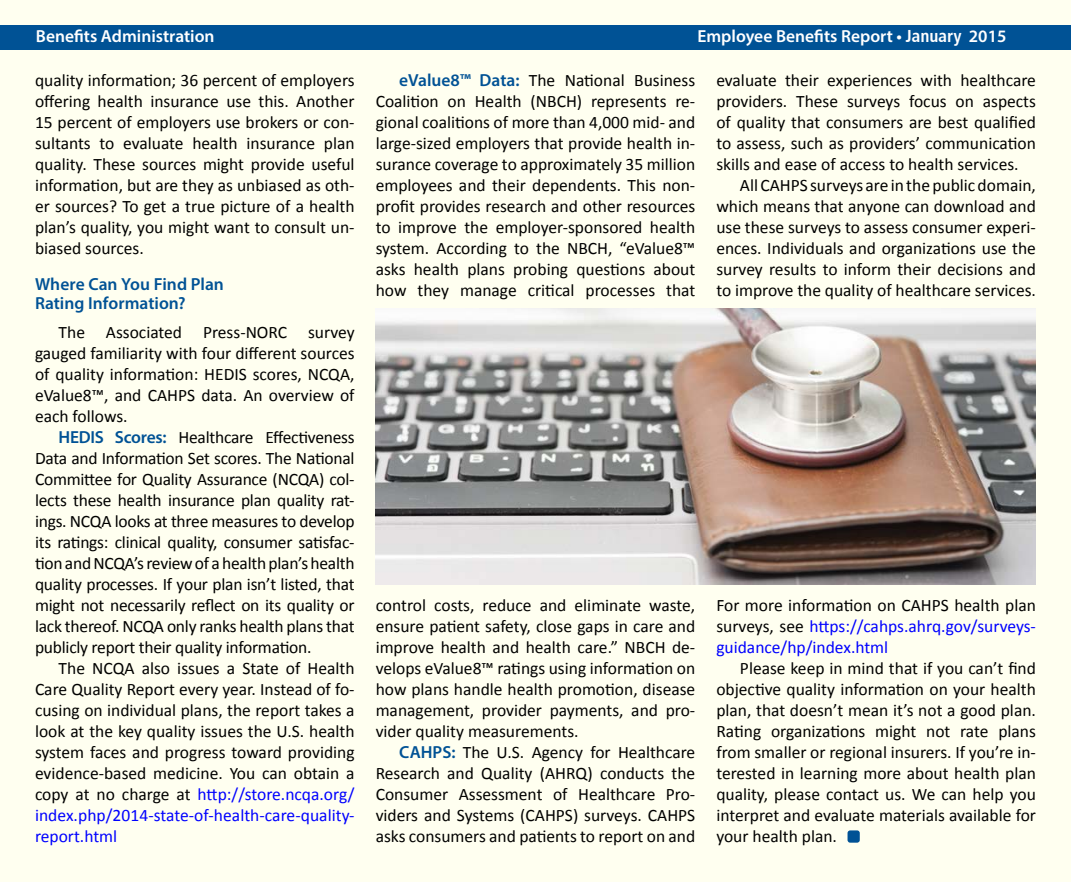
<style>
.page{position:relative;width:1071px;height:882px;background:#fff}
.page>*{position:absolute;margin:0;border:0;box-sizing:border-box;transform-origin:0 0}
.t1{font:17.5px/21px "Calibri";color:#000;text-align:justify}
.t2{font:17.5px/21px "Calibri";color:#00f;text-align:justify}
.t3{font:600 17.5px "Myriad Pro";color:#fff}
.t4{font:600 17.5px/19.2px "Myriad Pro";color:#005295}
.s1{font-family:"Humanist 777 BT Bold Condensed B";font-weight:400}
.s2{font-family:"Myriad Pro";font-weight:600;color:#005295}
.s3{color:#00f}
.s4{color:#000}
</style>
<div class="page">
<div style="left:1px;top:1px;width:1070px;height:881px;background:#fffff0"></div>
<div style="left:0;top:25px;width:1071px;height:24px;background:#005295"></div>
<div style="left:848px;top:830px;width:12px;height:13px;background:#005295;border-radius:3px"></div>
<img style="left:375px;top:308px;width:660px;height:276px">
<p class="t3" style="left:36px;top:25px;width:180px">Benefits Administration</p>
<p class="t3" style="left:697px;top:25px;width:310px">Employee Benefits Report • <span class="s1">January</span> 2015</p>
<p class="t1" style="left:35px;top:69px;width:321px">quality information; 36 percent of employers offering health insurance use this. Another 15 percent of employers use brokers or con&shy;sultants to evaluate health insurance plan quality. These sources might provide useful information, but are they as unbiased as oth&shy;er sources? To get a true picture of a health plan’s quality, you might want to consult un&shy;biased sources.</p>
<p class="t4" style="left:35px;top:274px;width:190px">Where Can You Find Plan<br>Rating Information?</p>
<p class="t1" style="left:35px;top:322px;width:321px;text-indent:24px">The Associated Press-NORC survey gauged familiarity with four different sources of quality information: HEDIS scores, NCQA, eValue8™, and CAHPS data. An overview of each follows.</p>
<p class="t1" style="left:35px;top:427px;width:321px;text-indent:24px"><span class="s2">HEDIS Scores:</span> Healthcare Effectiveness Data and Information Set scores. The National Committee for Quality Assurance (NCQA) col&shy;lects these health insurance plan quality rat&shy;ings. NCQA looks at three measures to develop its ratings: clinical quality, consumer satisfac&shy;tion and NCQA’s review of a health plan’s health quality processes. If your plan isn’t listed, that might not necessarily reflect on its quality or lack thereof. NCQA only ranks health plans that publicly report their quality information.</p>
<p class="t1" style="left:35px;top:658px;width:321px;text-indent:24px">The NCQA also issues a State of Health Care Quality Report every year. Instead of fo&shy;cusing on individual plans, the report takes a look at the key quality issues the U.S. health system faces and progress toward providing evidence-based medicine. You can obtain a copy at no charge at <span class="s3">http://store.ncqa.org/ index.php/2014-state-of-health-care-quality&shy;report.html</span></p>
<p class="t1" style="left:376px;top:70px;width:321px;text-indent:24px"><span class="s2">eValue8™ Data:</span> The National Business Coalition on Health (NBCH) represents re&shy;gional coalitions of more than 4,000 mid- and large-sized employers that provide health in&shy;surance coverage to approximately 35 million employees and their dependents. This non&shy;profit provides research and other resources to improve the employer-sponsored health system. According to the NBCH, “eValue8™ asks health plans probing questions about how they manage critical processes that</p>
<p class="t1" style="left:716px;top:70px;width:321px">evaluate their experiences with healthcare</p>
<p class="t1" style="left:716px;top:91px;width:321px">providers. These surveys focus on aspects</p>
<p class="t1" style="left:716px;top:112px;width:321px">of quality that consumers are best qualified</p>
<p class="t1" style="left:716px;top:133px;width:321px">to assess, such as providers’ communication</p>
<p class="t1" style="left:716px;top:154px;width:304px">skills and ease of access to health services.</p>
<p class="t1" style="left:740px;top:175px;width:298px">All CAHPS surveys are in the public domain,</p>
<p class="t1" style="left:716px;top:196px;width:321px">which means that anyone can download and</p>
<p class="t1" style="left:716px;top:217px;width:321px">use these surveys to assess consumer experi-</p>
<p class="t1" style="left:716px;top:238px;width:321px">ences. Individuals and organizations use the</p>
<p class="t1" style="left:716px;top:259px;width:321px">survey results to inform their decisions and</p>
<p class="t1" style="left:716px;top:280px;width:321px">to improve the quality of healthcare services.</p>
<p class="t2" style="left:716px;top:595px;width:321px"><span class="s4">For more information on CAHPS health plan surveys, see</span> https://cahps.ahrq.gov/surveys&shy;guidance/hp/index.html</p>
<p class="t1" style="left:716px;top:658px;width:321px;text-indent:24px">Please keep in mind that if you can’t find objective quality information on your health plan, that doesn’t mean it’s not a good plan.<br>Rating organizations might not rate plans from smaller or regional insurers. If you’re in&shy;terested in learning more about health plan quality, please contact us. We can help you interpret and evaluate materials available for your health plan.</p>
<p class="t1" style="left:376px;top:595px;width:321px">control costs, reduce and eliminate waste, ensure patient safety, close gaps in care and improve health and health care.” NBCH de&shy;velops eValue8™ ratings using information on how plans handle health promotion, disease management, provider payments, and pro&shy;vider quality measurements.</p>
<p class="t1" style="left:376px;top:742px;width:321px;text-indent:24px"><span class="s2">CAHPS:</span> The U.S. Agency for Healthcare Research and Quality (AHRQ) conducts the Consumer Assessment of Healthcare Pro&shy;viders and Systems (CAHPS) surveys. CAHPS asks consumers and patients to report on and</p>
</div>
